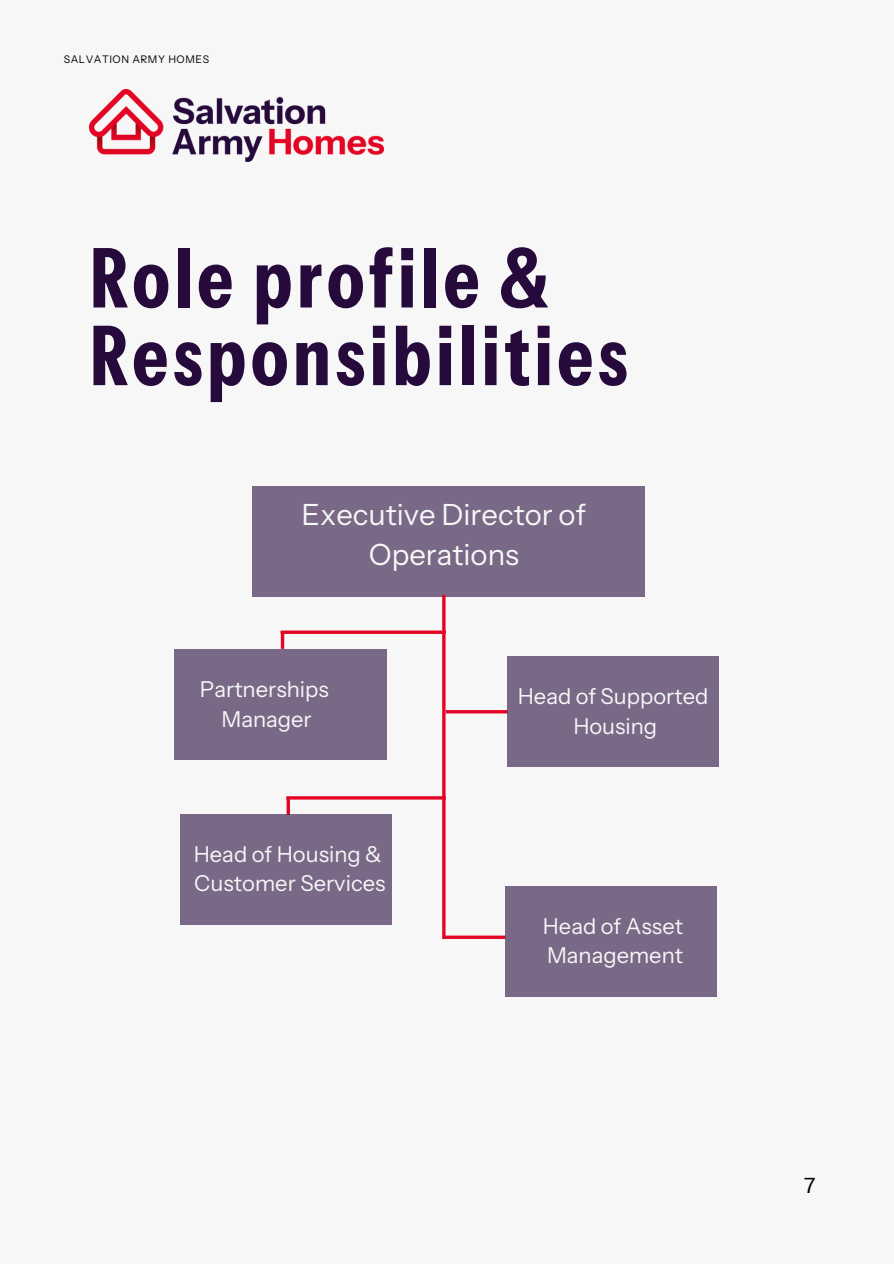
<style>
.page{position:relative;width:894px;height:1264px;background:#fff}
.page>*{position:absolute;margin:0;border:0;box-sizing:border-box;transform-origin:0 0}
.t1{font:700 82.5px/77.7px "Instrument Sans Condensed";letter-spacing:.05em;color:#260a3b}
.t2{font:29.25px/40.5px "Instrument Sans";color:#f7f7f7;text-align:center}
.t3{font:21.9px/29.2px "Instrument Sans";color:#f7f7f7;text-align:center}
.t4{font:21px "Instrument Sans";color:#000}
.t5{font:10.5px "Instrument Sans";letter-spacing:.05em;color:#000}
</style>
<div class="page">
<div style="left:0;top:0;width:893px;height:1263px;background:#f7f7f7"></div>
<img style="left:89px;top:89px;width:294px;height:72px">
<div style="left:175px;top:649px;width:211px;height:110px;background:#796886"></div>
<svg style="left:280px;top:630px;width:166px;height:4px"></svg>
<div style="left:252px;top:486px;width:391px;height:110px;background:#796886"></div>
<hr style="left:442px;top:595px;width:3px;height:344px;background:#e40524">
<hr style="left:281px;top:632px;width:3px;height:17px;background:#e40524">
<hr style="left:446px;top:710px;width:61px;height:3px;background:#e40524">
<div style="left:507px;top:656px;width:211px;height:110px;background:#796886"></div>
<hr style="left:286px;top:796px;width:160px;height:3px;background:#e40524">
<svg style="left:286px;top:798px;width:4px;height:16px"></svg>
<div style="left:180px;top:814px;width:212px;height:110px;background:#796886"></div>
<hr style="left:444px;top:935px;width:61px;height:3px;background:#e40524">
<div style="left:505px;top:886px;width:211px;height:110px;background:#796886"></div>
<p class="t5" style="left:64px;top:53px;width:147px">SALVATION ARMY HOMES</p>
<p class="t1" style="left:89px;top:239px;width:540px">Role profile &amp;<br>Responsibilities</p>
<h1 class="t2" style="left:301px;top:493px;width:286px">Executive Director of<br>Operations</h1>
<h2 class="t3" style="left:200px;top:674px;width:130px">Partnerships<br>Manager</h2>
<p class="t3" style="left:517px;top:682px;width:192px">Head of Supported<br>Housing</p>
<p class="t3" style="left:194px;top:839px;width:193px;text-align:left">Head of Housing &amp;<br>Customer Services</p>
<p class="t3" style="left:542px;top:911px;width:142px;text-align:left">Head of Asset<br>Management</p>
<p class="t4" style="left:804px;top:1172px;width:13px">7</p>
</div>
